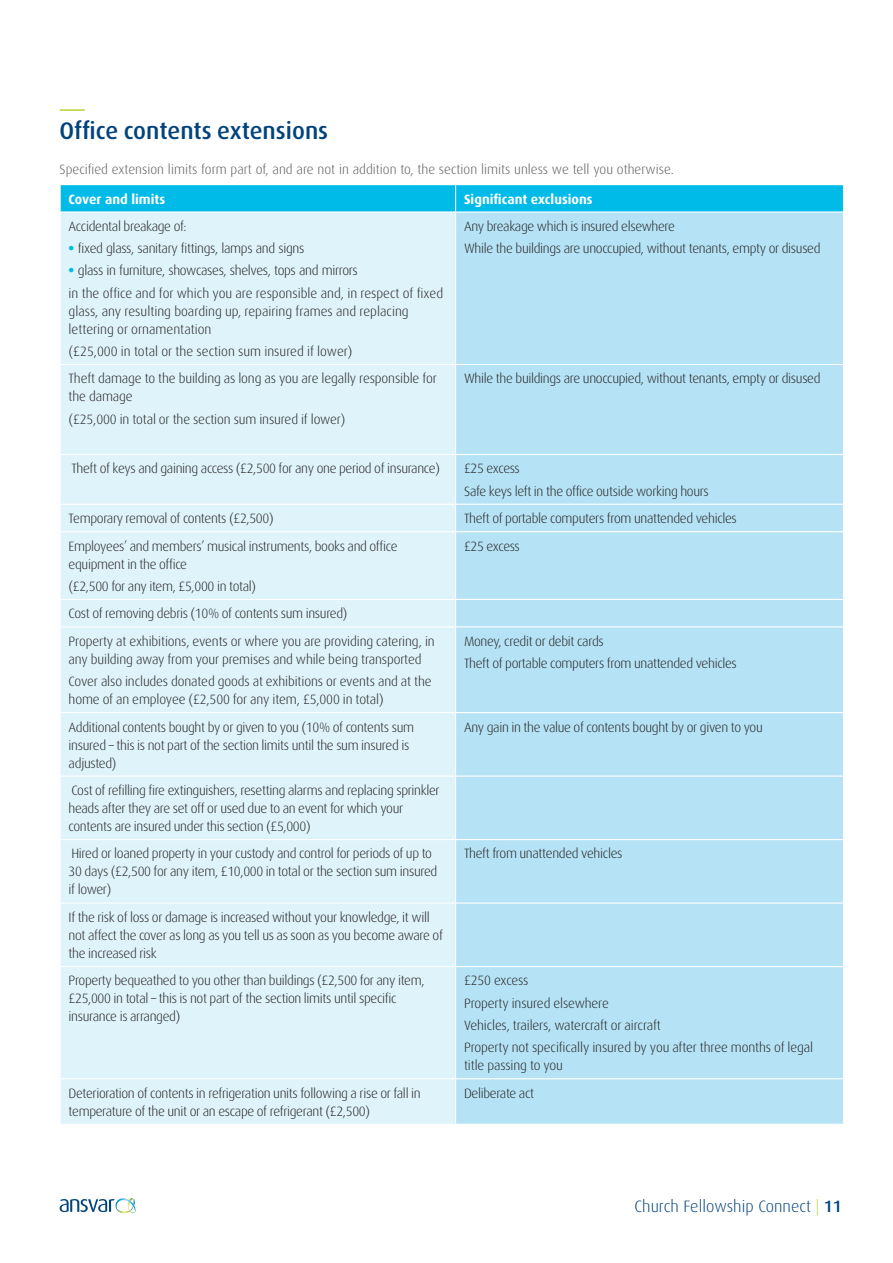
<style>
.page{position:relative;width:893px;height:1263px;background:#fff}
.page>*{position:absolute;margin:0;border:0;box-sizing:border-box;transform-origin:0 0}
.t1{font:500 24px "Dax";color:#01437c}
.t2{font:300 16.5px "Dax";color:#01437c}
.t3{font:300 13.5px/18px "Dax";letter-spacing:-.025em;color:#231f20}
.t4{font:300 13.5px/18px "Dax";color:#231f20}
.t5{font:300 13.5px "Dax";color:#57585a}
.t6{font:700 13.5px "Dax";color:#fff}
.s1{font-weight:800;color:#00bbe8}
.s2{color:#b5d334}
.s3{font-weight:500}
</style>
<div class="page">
<svg style="left:60px;top:1198px;width:76px;height:15px"></svg>
<img style="left:115px;top:1198px;width:6px;height:14px">
<hr style="left:60px;top:109px;width:24px;height:2px;background:#b5d334">
<div style="left:61px;top:213px;width:394px;height:911px;background:#def3fa"></div>
<svg style="left:456px;top:213px;width:387px;height:911px;background:#b6e3f5"></svg>
<hr style="left:60px;top:454px;width:396px;height:1px;background:#fff">
<hr style="left:60px;top:504px;width:396px;height:1px;background:#fff">
<hr style="left:60px;top:531px;width:396px;height:1px;background:#fff">
<hr style="left:60px;top:599px;width:396px;height:1px;background:#fff">
<hr style="left:60px;top:626px;width:396px;height:1px;background:#fff">
<hr style="left:60px;top:712px;width:396px;height:1px;background:#fff">
<hr style="left:60px;top:775px;width:396px;height:2px;background:#fff">
<hr style="left:60px;top:839px;width:396px;height:1px;background:#fff">
<hr style="left:60px;top:902px;width:396px;height:2px;background:#fff">
<hr style="left:60px;top:966px;width:396px;height:1px;background:#fff">
<hr style="left:60px;top:1078px;width:396px;height:1px;background:#fff">
<hr style="left:456px;top:364px;width:388px;height:1px;background:#fff">
<hr style="left:456px;top:454px;width:388px;height:1px;background:#fff">
<hr style="left:456px;top:504px;width:388px;height:1px;background:#fff">
<hr style="left:456px;top:531px;width:388px;height:1px;background:#fff">
<hr style="left:456px;top:599px;width:388px;height:1px;background:#fff">
<hr style="left:456px;top:626px;width:388px;height:1px;background:#fff">
<hr style="left:456px;top:712px;width:388px;height:1px;background:#fff">
<hr style="left:456px;top:775px;width:388px;height:2px;background:#fff">
<hr style="left:456px;top:839px;width:388px;height:1px;background:#fff">
<hr style="left:456px;top:902px;width:388px;height:2px;background:#fff">
<hr style="left:456px;top:966px;width:388px;height:1px;background:#fff">
<hr style="left:456px;top:1078px;width:388px;height:1px;background:#fff">
<div style="left:60px;top:185px;width:784px;height:26px;background:#00bbe8"></div>
<hr style="left:60px;top:364px;width:396px;height:1px;background:#fff">
<svg style="left:60px;top:505px;width:1px;height:26px"></svg>
<svg style="left:60px;top:600px;width:1px;height:26px"></svg>
<h1 class="t1" style="left:60px;top:118px;width:270px">Office contents extensions</h1>
<p class="t5" style="left:60px;top:162px;width:616px">Specified extension limits form part of, and are not in addition to, the section limits unless we tell you otherwise.</p>
<p class="t6" style="left:69px;top:191px;width:98px">Cover and limits</p>
<p class="t6" style="left:464px;top:191px;width:130px">Significant exclusions</p>
<p class="t3" style="left:69px;top:217px;width:120px">Accidental breakage of:</p>
<p class="t3" style="left:69px;top:240px;width:237px"><span class="s1">•</span> fixed glass, sanitary fittings, lamps and signs</p>
<p class="t3" style="left:69px;top:260px;width:376px;line-height:22.2px"><span class="s1">•</span> glass in furniture, showcases, shelves, tops and mirrors<br>in the office and for which you are responsible and, in respect of fixed</p>
<p class="t4" style="left:69px;top:302px;width:342px">glass, any resulting boarding up, repairing frames and replacing lettering or ornamentation</p>
<p class="t4" style="left:69px;top:342px;width:286px">(£25,000 in total or the section sum insured if lower)</p>
<p class="t3" style="left:464px;top:215px;width:358px;line-height:22.2px">Any breakage which is insured elsewhere<br>While the buildings are unoccupied, without tenants, empty or disused</p>
<p class="t3" style="left:69px;top:370px;width:370px">Theft damage to the building as long as you are legally responsible for the damage</p>
<p class="t3" style="left:69px;top:410px;width:278px">(£25,000 in total or the section sum insured if lower)</p>
<p class="t3" style="left:464px;top:370px;width:358px">While the buildings are unoccupied, without tenants, empty or disused</p>
<p class="t3" style="left:71px;top:460px;width:370px">Theft of keys and gaining access (£2,500 for any one period of insurance)</p>
<p class="t3" style="left:464px;top:458px;width:246px;line-height:22.2px">£25 excess<br>Safe keys left in the office outside working hours</p>
<p class="t3" style="left:69px;top:510px;width:207px">Temporary removal of contents (£2,500)</p>
<p class="t3" style="left:464px;top:510px;width:274px">Theft of portable computers from unattended vehicles</p>
<p class="t3" style="left:69px;top:537px;width:330px">Employees’ and members’ musical instruments, books and office equipment in the office</p>
<p class="t3" style="left:69px;top:577px;width:189px">(£2,500 for any item, £5,000 in total)</p>
<p class="t3" style="left:464px;top:537px;width:57px">£25 excess</p>
<p class="t3" style="left:69px;top:600px;width:368px;line-height:27.5px">Cost of removing debris (10% of contents sum insured)<br>Property at exhibitions, events or where you are providing catering, in</p>
<p class="t3" style="left:69px;top:648px;width:364px;line-height:22.2px">any building away from your premises and while being transported<br>Cover also includes donated goods at exhibitions or events and at the</p>
<p class="t3" style="left:69px;top:690px;width:317px">home of an employee (£2,500 for any item, £5,000 in total)</p>
<p class="t3" style="left:464px;top:630px;width:274px;line-height:22.2px">Money, credit or debit cards<br>Theft of portable computers from unattended vehicles</p>
<p class="t3" style="left:69px;top:718px;width:347px">Additional contents bought by or given to you (10% of contents sum insured – this is not part of the section limits until the sum insured is adjusted)</p>
<p class="t3" style="left:464px;top:718px;width:300px">Any gain in the value of contents bought by or given to you</p>
<p class="t3" style="left:69px;top:781px;width:373px">Cost of refilling fire extinguishers, resetting alarms and replacing sprinkler heads after they are set off or used due to an event for which your contents are insured under this section (£5,000)</p>
<p class="t3" style="left:69px;top:845px;width:370px">Hired or loaned property in your custody and control for periods of up to<br>30 days (£2,500 for any item, £10,000 in total or the section sum insured if lower)</p>
<p class="t3" style="left:464px;top:845px;width:160px">Theft from unattended vehicles</p>
<p class="t3" style="left:69px;top:908px;width:376px">If the risk of loss or damage is increased without your knowledge, it will not affect the cover as long as you tell us as soon as you become aware of the increased risk</p>
<p class="t3" style="left:69px;top:972px;width:358px">Property bequeathed to you other than buildings (£2,500 for any item, £25,000 in total – this is not part of the section limits until specific insurance is arranged)</p>
<p class="t3" style="left:464px;top:970px;width:351px;line-height:22.2px">£250 excess<br>Property insured elsewhere<br>Vehicles, trailers, watercraft or aircraft<br>Property not specifically insured by you after three months of legal</p>
<p class="t3" style="left:464px;top:1056px;width:100px">title passing to you</p>
<p class="t3" style="left:69px;top:1084px;width:354px">Deterioration of contents in refrigeration units following a rise or fall in temperature of the unit or an escape of refrigerant (£2,500)</p>
<p class="t3" style="left:464px;top:1084px;width:72px">Deliberate act</p>
<p class="t2" style="left:634px;top:1197px;width:209px">Church Fellowship Connect <span class="s2">|</span> <span class="s3">11</span></p>
</div>
